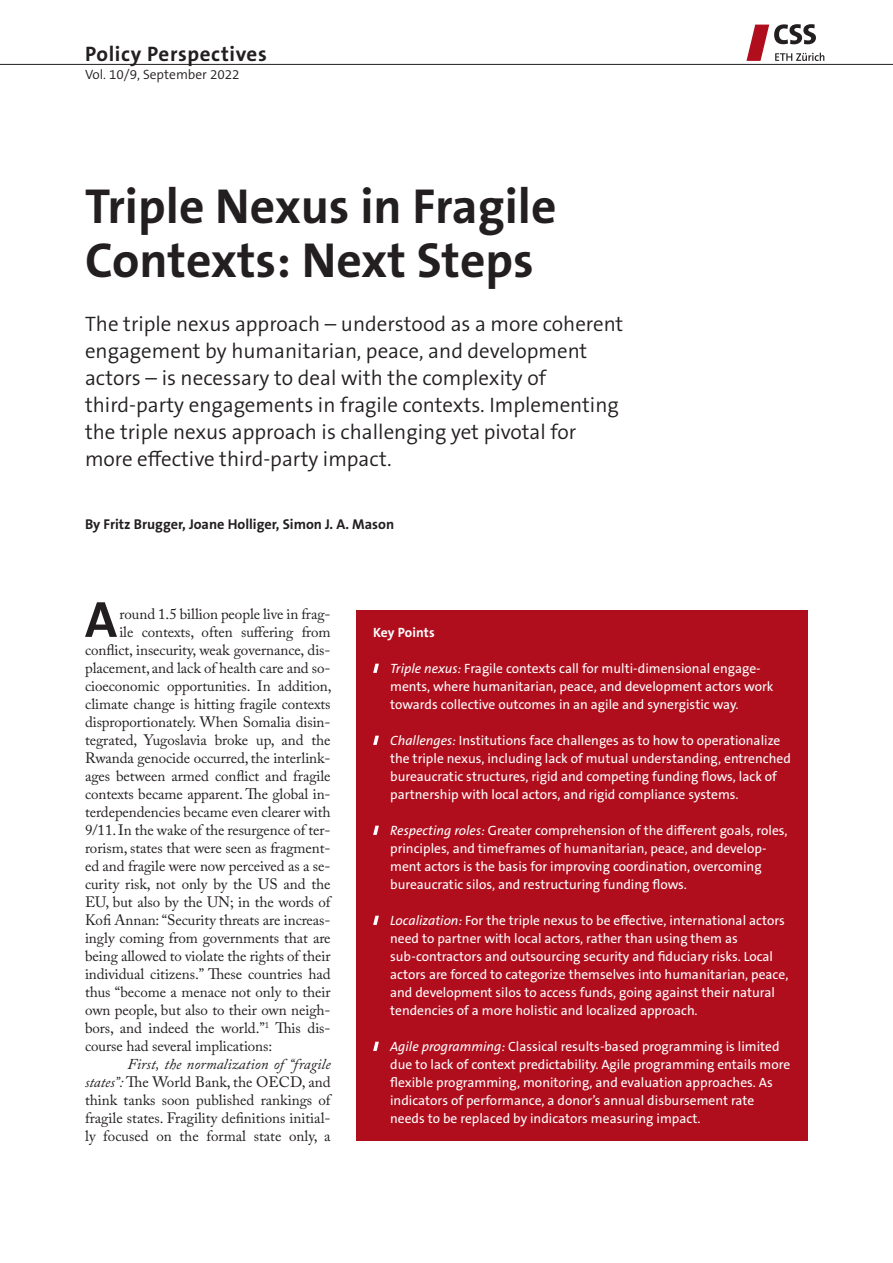
<style>
.page{position:relative;width:893px;height:1263px;background:#fff}
.page>*{position:absolute;margin:0;border:0;box-sizing:border-box;transform-origin:0 0}
.Lauftext1_Initial{font:700 51.3px "The Sans B W7";color:#231f20}
.Titel{font:700 49.5px/54px "The Sans B W7";color:#231f20}
.Lead{font:300 21px/27px "The Sans B W4";color:#231f20}
.Lauftext2_1_Abs{font:700 21px "The Sans B W7";letter-spacing:.03em;color:#231f20}
.Lauftext1_Initial-2{font:15px "Adobe Caslon Pro";letter-spacing:-.005em;color:#231f20}
.Lauftext3_Einzug{font:15px/18px "Adobe Caslon Pro";color:#231f20;text-align:justify}
.Autor{font:700 14.25px "The Sans B W7";color:#231f20}
.Key_Points{font:13.5px/18px "The Sans B W5 Plain";color:#fff}
.t1{font:300 13.5px "The Sans B W4";color:#231f20}
.t2{font:700 13.5px "The Sans B W7";letter-spacing:.005em;color:#fff}
.s1{font-style:italic}
</style>
<div class="page">
<hr style="left:0;top:64px;width:893px;height:1px;background:#231f20">
<div style="left:356px;top:610px;width:452px;height:531px;background:#b00d1d"></div>
<svg style="left:373px;top:664px;width:6px;height:9px"></svg>
<svg style="left:373px;top:736px;width:6px;height:9px"></svg>
<svg style="left:373px;top:826px;width:6px;height:9px"></svg>
<svg style="left:373px;top:916px;width:6px;height:9px"></svg>
<svg style="left:373px;top:1042px;width:6px;height:9px"></svg>
<svg style="left:746px;top:24px;width:78px;height:37px"></svg>
<p class="Lauftext2_1_Abs" style="left:85px;top:40px;width:183px">Policy Perspectives</p>
<p class="t1" style="left:85px;top:66px;width:156px">Vol. 10/9, September 2022</p>
<p class="Titel" style="left:85px;top:179px;width:473px">Triple Nexus in Fragile<br>Contexts: Next Steps</p>
<p class="Lead" style="left:85px;top:310px;width:540px">The triple nexus approach – understood as a more coherent engagement by humanitarian, peace, and development actors – is necessary to deal with the complexity of third-party engagements in fragile contexts. Implementing the triple nexus approach is challenging yet pivotal for more effective third-party impact.</p>
<p class="Autor" style="left:85px;top:515px;width:311px">By Fritz Brugger, Joane Holliger, Simon J. A. Mason</p>
<p class="Lauftext1_Initial" style="left:85px;top:587px;width:34px">A</p>
<p class="Lauftext1_Initial-2" style="left:119px;top:605px;width:213px">round 1.5 billion people live in frag-</p>
<p class="Lauftext1_Initial-2" style="left:119px;top:623px;width:213px">ile contexts, often suffering from</p>
<p class="Lauftext1_Initial-2" style="left:85px;top:641px;width:247px">conflict, insecurity, weak governance, dis-</p>
<p class="Lauftext1_Initial-2" style="left:85px;top:659px;width:247px">placement, and lack of health care and so-</p>
<p class="Lauftext1_Initial-2" style="left:85px;top:677px;width:248px">cioeconomic opportunities. In addition,</p>
<p class="Lauftext1_Initial-2" style="left:85px;top:695px;width:247px">climate change is hitting fragile contexts</p>
<p class="Lauftext1_Initial-2" style="left:85px;top:713px;width:247px">disproportionately. When Somalia disin-</p>
<p class="Lauftext1_Initial-2" style="left:85px;top:731px;width:247px">tegrated, Yugoslavia broke up, and the</p>
<p class="Lauftext1_Initial-2" style="left:85px;top:749px;width:247px">Rwanda genocide occurred, the interlink-</p>
<p class="Lauftext1_Initial-2" style="left:85px;top:767px;width:247px">ages between armed conflict and fragile</p>
<p class="Lauftext1_Initial-2" style="left:85px;top:785px;width:247px">contexts became apparent. The global in-</p>
<p class="Lauftext1_Initial-2" style="left:85px;top:803px;width:247px">terdependencies became even clearer with</p>
<p class="Lauftext1_Initial-2" style="left:85px;top:821px;width:247px">9/11. In the wake of the resurgence of ter-</p>
<p class="Lauftext1_Initial-2" style="left:85px;top:839px;width:247px">rorism, states that were seen as fragment-</p>
<p class="Lauftext1_Initial-2" style="left:85px;top:857px;width:247px">ed and fragile were now perceived as a se-</p>
<p class="Lauftext1_Initial-2" style="left:85px;top:875px;width:247px">curity risk, not only by the US and the</p>
<p class="Lauftext1_Initial-2" style="left:85px;top:893px;width:247px">EU, but also by the UN; in the words of</p>
<p class="Lauftext1_Initial-2" style="left:85px;top:911px;width:247px">Kofi Annan: “Security threats are increas-</p>
<p class="Lauftext1_Initial-2" style="left:85px;top:929px;width:247px">ingly coming from governments that are</p>
<p class="Lauftext1_Initial-2" style="left:85px;top:947px;width:247px">being allowed to violate the rights of their</p>
<p class="Lauftext1_Initial-2" style="left:85px;top:965px;width:247px">individual citizens.” These countries had</p>
<p class="Lauftext1_Initial-2" style="left:85px;top:983px;width:247px">thus “become a menace not only to their</p>
<p class="Lauftext1_Initial-2" style="left:85px;top:1001px;width:247px">own people, but also to their own neigh-</p>
<p class="Lauftext1_Initial-2" style="left:85px;top:1019px;width:247px">bors, and indeed the world.”<sup>1</sup> This dis-</p>
<p class="Lauftext1_Initial-2" style="left:85px;top:1037px;width:189px">course had several implications:</p>
<p class="Lauftext3_Einzug" style="left:85px;top:1055px;width:247px;text-indent:43px"><span class="s1">First, the normalization of “fragile states”:</span> The World Bank, the OECD, and think tanks soon published rankings of fragile states. Fragility definitions initial&shy;ly focused on the formal state only, a</p>
<p class="t2" style="left:373px;top:624px;width:63px">Key Points</p>
<p class="Key_Points" style="left:390px;top:659px;width:385px"><span class="s1">Triple nexus:</span> Fragile contexts call for multi-dimensional engage&shy;ments, where humanitarian, peace, and development actors work towards collective outcomes in an agile and synergistic way.</p>
<p class="Key_Points" style="left:390px;top:731px;width:402px"><span class="s1">Challenges:</span> Institutions face challenges as to how to operationalize the triple nexus, including lack of mutual understanding, entrenched bureaucratic structures, rigid and competing funding flows, lack of partnership with local actors, and rigid compliance systems.</p>
<p class="Key_Points" style="left:390px;top:821px;width:399px"><span class="s1">Respecting roles:</span> Greater comprehension of the different goals, roles, principles, and timeframes of humanitarian, peace, and develop&shy;ment actors is the basis for improving coordination, overcoming bureaucratic silos, and restructuring funding flows.</p>
<p class="Key_Points" style="left:390px;top:911px;width:400px"><span class="s1">Localization:</span> For the triple nexus to be effective, international actors need to partner with local actors, rather than using them as sub-contractors and outsourcing security and fiduciary risks. Local actors are forced to categorize themselves into humanitarian, peace, and development silos to access funds, going against their natural tendencies of a more holistic and localized approach.</p>
<p class="Key_Points" style="left:390px;top:1037px;width:402px"><span class="s1">Agile programming:</span> Classical results-based programming is limited due to lack of context predictability. Agile programming entails more flexible programming, monitoring, and evaluation approaches. As indicators of performance, a donor’s annual disbursement rate needs to be replaced by indicators measuring impact.</p>
</div>
